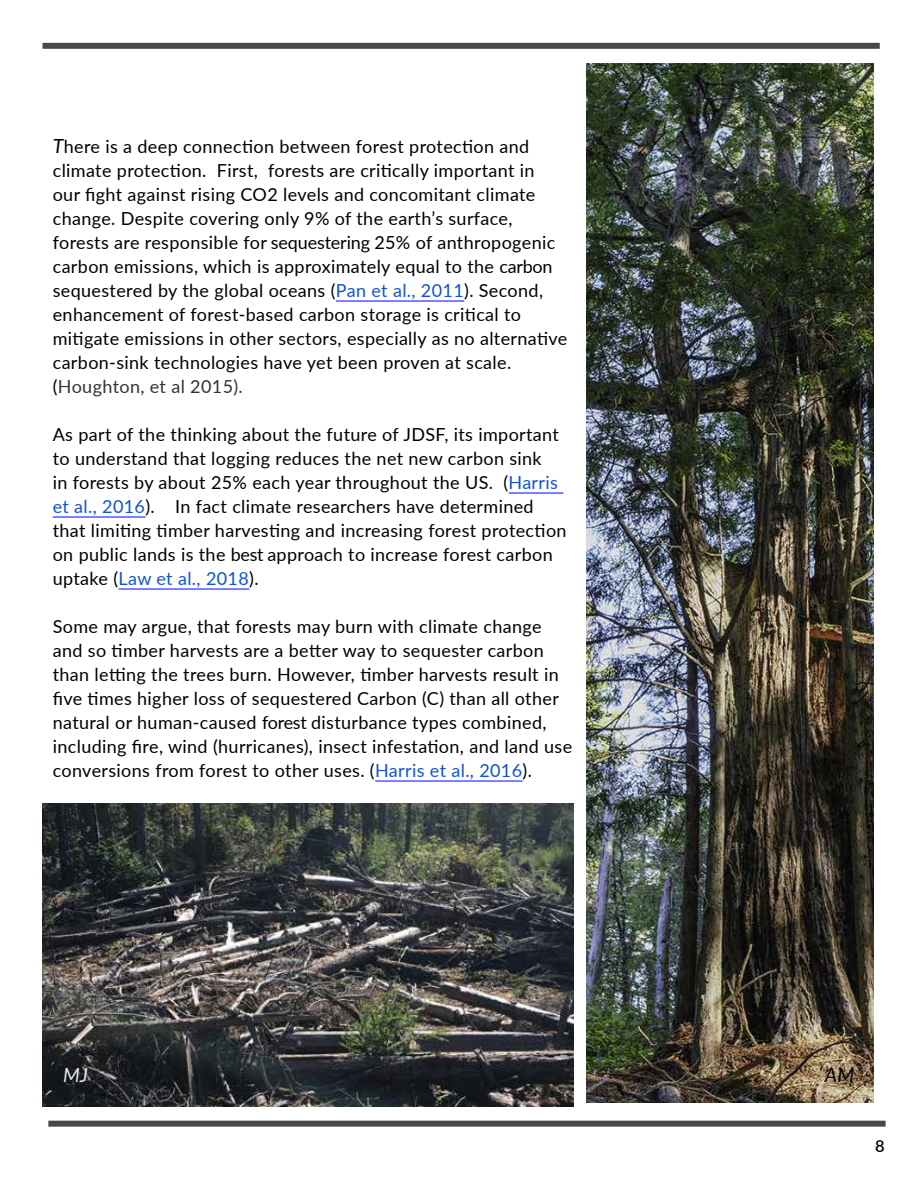
<style>
.page{position:relative;width:918px;height:1188px;background:#fff}
.page>*{position:absolute;margin:0;border:0;box-sizing:border-box;transform-origin:0 0}
.t1{font:italic 19.5px "Lato";color:#e6e7e8}
.t2{font:italic 19.5px "Lato";color:#000}
.t3{font:18px/24px "Lato";letter-spacing:.02em;color:#000}
.t4{font:600 16.5px "Lato";color:#000}
.s1{font-style:italic;font-size:19.5px}
.s2{color:#1154cc}
.s3{color:#333}
</style>
<div class="page">
<div style="left:48px;top:1121px;width:838px;height:6px;background:#484848"></div>
<div style="left:43px;top:43px;width:837px;height:6px;background:#484848"></div>
<hr style="left:336px;top:301px;width:128px;height:1px;background:#00f">
<hr style="left:509px;top:493px;width:54px;height:1px;background:#00f">
<hr style="left:53px;top:517px;width:92px;height:1px;background:#00f">
<hr style="left:119px;top:589px;width:130px;height:1px;background:#00f">
<hr style="left:375px;top:781px;width:148px;height:1px;background:#00f">
<img style="left:587px;top:64px;width:287px;height:1039px">
<img style="left:43px;top:803px;width:530px;height:303px">
<p class="t3" style="left:53px;top:134px;width:516px"><span class="s1">T</span>here is a deep connection between forest protection and climate protection. First, forests are critically important in<br>our fight against rising CO2 levels and concomitant climate change. Despite covering only 9% of the earth’s surface, forests are responsible for sequestering 25% of anthropogenic carbon emissions, which is approximately equal to the carbon sequestered by the global oceans (<span class="s2">Pan et al., 2011</span>). Second, enhancement of forest-based carbon storage is critical to mitigate emissions in other sectors, especially as no alternative carbon-sink technologies have yet been proven at scale. (<span class="s3">Houghton, et al 2015).</span></p>
<p class="t3" style="left:53px;top:421px;width:515px">As part of the thinking about the future of JDSF, its important to understand that logging reduces the net new carbon sink<br>in forests by about 25% each year throughout the US. (<span class="s2">Harris et al., 2016</span>). In fact climate researchers have determined that limiting timber harvesting and increasing forest protection on public lands is the best approach to increase forest carbon uptake (<span class="s2">Law et al., 2018</span>).</p>
<p class="t3" style="left:53px;top:613px;width:521px">Some may argue, that forests may burn with climate change and so timber harvests are a better way to sequester carbon than letting the trees burn. However, timber harvests result in five times higher loss of sequestered Carbon (C) than all other natural or human-caused forest disturbance types combined, including fire, wind (hurricanes), insect infestation, and land use conversions from forest to other uses. (<span class="s2">Harris et al., 2016</span>).</p>
<p class="t1" style="left:63px;top:1061px;width:26px">MJ</p>
<p class="t2" style="left:825px;top:1061px;width:31px">AM</p>
<p class="t4" style="left:875px;top:1134px;width:11px">8</p>
</div>
